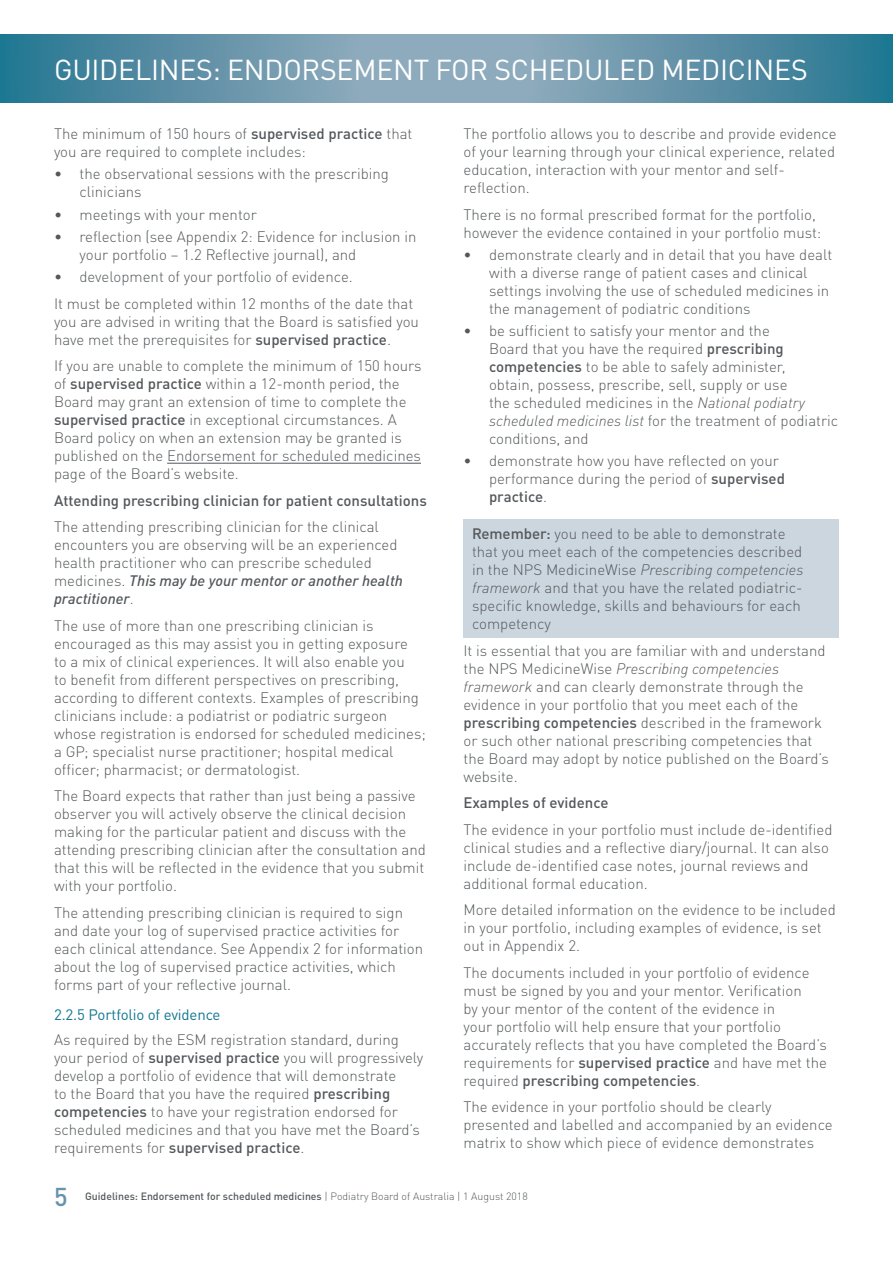
<style>
.page{position:relative;width:893px;height:1263px;background:#fff}
.page>*{position:absolute;margin:0;border:0;box-sizing:border-box;transform-origin:0 0}
.t1{font:28.5px "DINOT";letter-spacing:-.01em;color:#fff}
.t2{font:500 25.5px "DINOT";color:#6794aa}
.Body{font:300 15px/18px "DINOT";color:#54585b}
.Body-2{font:500 15px "DINOT";color:#54585b}
.Subheader_1{font:15px "DINOT";letter-spacing:-.01em;color:#117791}
.t3{font:500 10.5px "DINOT";color:#54585b}
.s1{font-weight:500}
.s2{font-weight:500;font-style:italic}
.s3{font-style:italic}
.s4{font-weight:300}
</style>
<div class="page">
<svg style="left:0;top:35px;width:893px;height:68px;background:#6394aa"></svg>
<hr style="left:167px;top:463px;width:254px;height:1px;background:#54585b">
<div style="left:463px;top:519px;width:376px;height:119px;background:#ccd6df"></div>
<h1 class="t1" style="left:54px;top:52px;width:755px">GUIDELINES: ENDORSEMENT FOR SCHEDULED MEDICINES</h1>
<p class="Body" style="left:54px;top:124px;width:360px">The minimum of 150 hours of <span class="s1">supervised practice</span> that you are required to complete includes:</p>
<p class="Body" style="left:80px;top:165px;width:311px;text-indent:-26px">• the observational sessions with the prescribing clinicians</p>
<p class="Body" style="left:54px;top:205px;width:204px">• meetings with your mentor</p>
<p class="Body" style="left:80px;top:227px;width:339px;text-indent:-26px">• reflection (see Appendix 2: Evidence for inclusion in your portfolio – 1.2 Reflective journal), and</p>
<p class="Body" style="left:54px;top:267px;width:300px">• development of your portfolio of evidence.</p>
<p class="Body" style="left:54px;top:294px;width:367px">It must be completed within 12 months of the date that you are advised in writing that the Board is satisfied you have met the prerequisites for <span class="s1">supervised practice</span>.</p>
<p class="Body" style="left:54px;top:356px;width:369px">If you are unable to complete the minimum of 150 hours of <span class="s1">supervised practice</span> within a 12-month period, the Board may grant an extension of time to complete the <span class="s1">supervised practice</span> in exceptional circumstances. A Board policy on when an extension may be granted is published on the Endorsement for scheduled medicines page of the Board’s website.</p>
<p class="Body-2" style="left:54px;top:491px;width:374px">Attending prescribing clinician for patient consultations</p>
<p class="Body" style="left:54px;top:518px;width:350px">The attending prescribing clinician for the clinical encounters you are observing will be an experienced health practitioner who can prescribe scheduled medicines. <span class="s2">This may be your mentor or another health practitioner</span>.</p>
<p class="Body" style="left:54px;top:616px;width:373px">The use of more than one prescribing clinician is encouraged as this may assist you in getting exposure<br>to a mix of clinical experiences. It will also enable you<br>to benefit from different perspectives on prescribing, according to different contexts. Examples of prescribing clinicians include: a podiatrist or podiatric surgeon whose registration is endorsed for scheduled medicines; a GP; specialist nurse practitioner; hospital medical officer; pharmacist; or dermatologist.</p>
<p class="Body" style="left:54px;top:787px;width:373px">The Board expects that rather than just being a passive observer you will actively observe the clinical decision making for the particular patient and discuss with the attending prescribing clinician after the consultation and that this will be reflected in the evidence that you submit with your portfolio.</p>
<p class="Body" style="left:54px;top:903px;width:371px">The attending prescribing clinician is required to sign and date your log of supervised practice activities for each clinical attendance. See Appendix 2 for information about the log of supervised practice activities, which forms part of your reflective journal.</p>
<p class="Subheader_1" style="left:54px;top:1006px;width:168px">2.2.5 Portfolio of evidence</p>
<p class="Body" style="left:54px;top:1030px;width:371px">As required by the ESM registration standard, during your period of <span class="s1">supervised practice</span> you will progressively develop a portfolio of evidence that will demonstrate<br>to the Board that you have the required <span class="s1">prescribing competencies</span> to have your registration endorsed for scheduled medicines and that you have met the Board’s requirements for <span class="s1">supervised practice</span>.</p>
<p class="Body" style="left:463px;top:124px;width:375px">The portfolio allows you to describe and provide evidence of your learning through your clinical experience, related education, interaction with your mentor and self&shy;reflection.</p>
<p class="Body" style="left:463px;top:205px;width:359px">There is no formal prescribed format for the portfolio, however the evidence contained in your portfolio must:</p>
<p class="Body" style="left:489px;top:245px;width:345px;text-indent:-26px">• demonstrate clearly and in detail that you have dealt with a diverse range of patient cases and clinical settings involving the use of scheduled medicines in the management of podiatric conditions</p>
<p class="Body" style="left:489px;top:321px;width:351px;text-indent:-26px">• be sufficient to satisfy your mentor and the<br>Board that you have the required <span class="s1">prescribing competencies</span> to be able to safely administer,<br>obtain, possess, prescribe, sell, supply or use<br>the scheduled medicines in the <span class="s3">National podiatry scheduled medicines list</span> for the treatment of podiatric conditions, and</p>
<p class="Body" style="left:489px;top:452px;width:297px;text-indent:-26px">• demonstrate how you have reflected on your performance during the period of <span class="s1">supervised practice</span>.</p>
<p class="Body" style="left:472px;top:525px;width:333px"><span class="s1">Remember:</span> you need to be able to demonstrate that you meet each of the competencies described in the NPS MedicineWise <span class="s3">Prescribing competencies framework</span> and that you have the related podiatric&shy;specific knowledge, skills and behaviours for each competency</p>
<p class="Body" style="left:463px;top:641px;width:367px">It is essential that you are familiar with and understand the NPS MedicineWise <span class="s3">Prescribing competencies framework</span> and can clearly demonstrate through the evidence in your portfolio that you meet each of the <span class="s1">prescribing competencies</span> described in the framework or such other national prescribing competencies that the Board may adopt by notice published on the Board’s website.</p>
<p class="Body-2" style="left:463px;top:793px;width:147px">Examples of evidence</p>
<p class="Body" style="left:463px;top:820px;width:370px">The evidence in your portfolio must include de-identified clinical studies and a reflective diary/journal. It can also include de-identified case notes, journal reviews and additional formal education.</p>
<p class="Body" style="left:463px;top:901px;width:374px">More detailed information on the evidence to be included in your portfolio, including examples of evidence, is set out in Appendix 2.</p>
<p class="Body" style="left:463px;top:963px;width:365px">The documents included in your portfolio of evidence must be signed by you and your mentor. Verification<br>by your mentor of the content of the evidence in<br>your portfolio will help ensure that your portfolio accurately reflects that you have completed the Board’s requirements for <span class="s1">supervised practice</span> and have met the required <span class="s1">prescribing competencies</span>.</p>
<p class="Body" style="left:463px;top:1098px;width:371px">The evidence in your portfolio should be clearly presented and labelled and accompanied by an evidence matrix to show which piece of evidence demonstrates</p>
<h2 class="t2" style="left:54px;top:1180px;width:15px">5</h2>
<p class="t3" style="left:85px;top:1190px;width:444px">Guidelines: Endorsement for scheduled medicines <span class="s4">| Podiatry Board of Australia | 1 August 2018</span></p>
</div>
